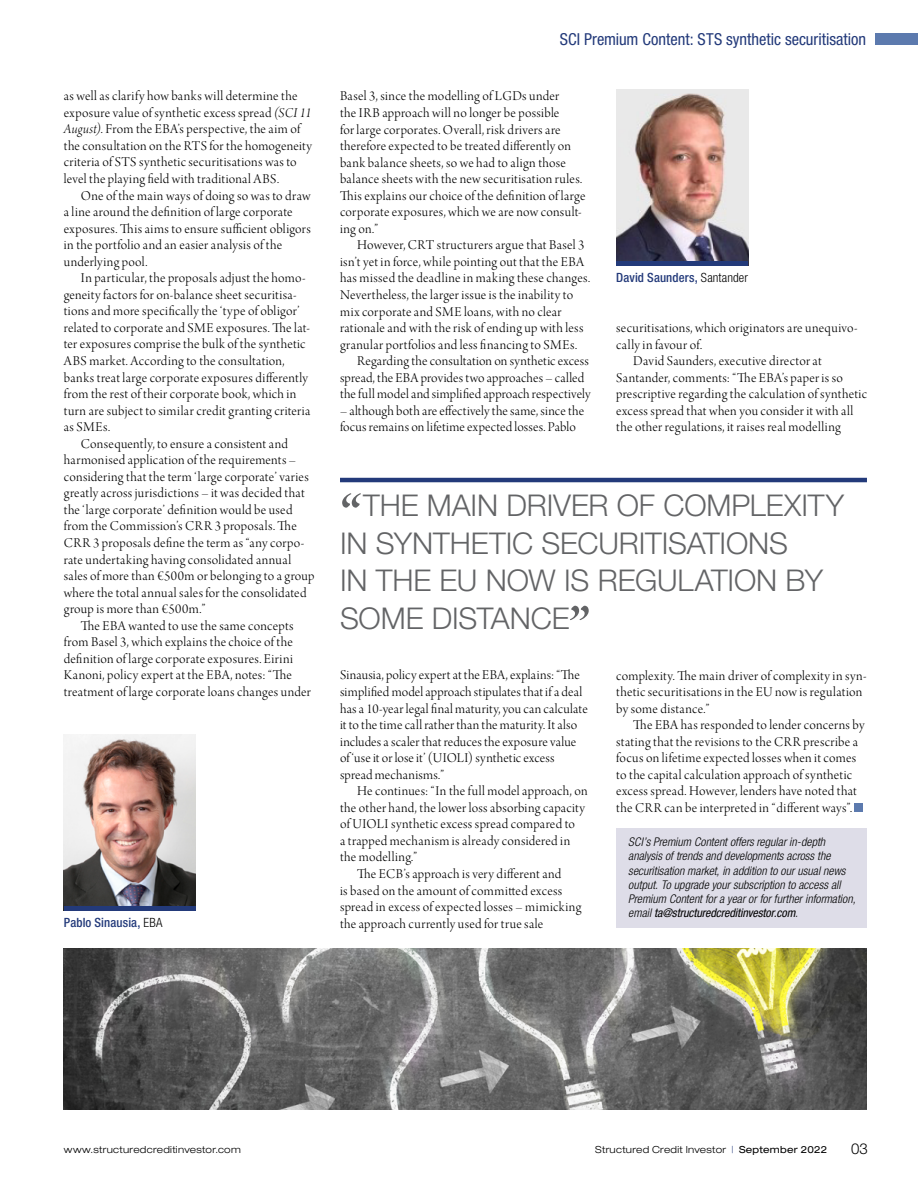
<style>
.page{position:relative;width:918px;height:1188px;background:#fff}
.page>*{position:absolute;margin:0;border:0;box-sizing:border-box;transform-origin:0 0}
.t1{font:300 30px/37.5px "Helvetica Neue LT Pro";letter-spacing:-.005em;color:#636466}
.t2{font:condensed 16.5px "Helvetica Neue LT Pro";color:#233a7a}
.t3{font:300 15px "Helvetica Neue LT Pro";color:#000}
.t4{font:14.25px/16.5px "Arno Pro Light Display";letter-spacing:.02em;color:#000}
.t5{font:500 condensed 12.75px "Helvetica Neue LT Pro";letter-spacing:.01em;color:#233a7a}
.t6{font:italic 300 condensed 12px/14.2px "Helvetica Neue LT Pro";letter-spacing:.005em;color:#000}
.t7{font:300 expanded 9.75px "Helvetica Neue LT Pro";letter-spacing:.03em;color:#000}
.s1{font-family:"Arno Pro Light Italic Display"}
.s2{font-weight:300;color:#000}
.s3{font-family:"Arno Pro Bold Display";font-weight:400;font-size:61.5px}
.s4{font-weight:400}
.s5{color:#233a7a}
</style>
<div class="page">
<div style="left:854px;top:803px;width:9px;height:9px;background:#5c7aae"></div>
<hr style="left:340px;top:478px;width:527px;height:4px;background:#233a7a">
<div style="left:616px;top:828px;width:251px;height:99px;background:#dedde8"></div>
<img style="left:64px;top:734px;width:132px;height:172px">
<div style="left:64px;top:906px;width:132px;height:5px;background:#233a7a"></div>
<img style="left:616px;top:89px;width:132px;height:172px">
<div style="left:616px;top:261px;width:132px;height:5px;background:#233a7a"></div>
<img style="left:64px;top:948px;width:803px;height:161px">
<div style="left:875px;top:33px;width:43px;height:11px;background:#5c7aae"></div>
<p class="t4" style="left:64px;top:89px;width:250px">as well as clarify how banks will determine the exposure value of synthetic excess spread <span class="s1">(SCI 11<br>August)</span>. From the EBA’s perspective, the aim of the consultation on the RTS for the homogeneity criteria of STS synthetic securitisations was to level the playing field with traditional ABS.</p>
<p class="t4" style="left:64px;top:188px;width:249px;text-indent:17px">One of the main ways of doing so was to draw a line around the definition of large corporate exposures. This aims to ensure sufficient obligors in the portfolio and an easier analysis of the underlying pool.</p>
<p class="t4" style="left:81px;top:271px;width:226px">In particular, the proposals adjust the homo-</p>
<p class="t4" style="left:64px;top:287px;width:234px">geneity factors for on-balance sheet securitisa-</p>
<p class="t4" style="left:64px;top:304px;width:237px">tions and more specifically the ‘type of obligor’</p>
<p class="t4" style="left:64px;top:320px;width:248px">related to corporate and SME exposures. The lat-</p>
<p class="t4" style="left:64px;top:337px;width:243px">ter exposures comprise the bulk of the synthetic</p>
<p class="t4" style="left:64px;top:353px;width:222px">ABS market. According to the consultation,</p>
<p class="t4" style="left:64px;top:370px;width:246px">banks treat large corporate exposures differently</p>
<p class="t4" style="left:64px;top:387px;width:234px">from the rest of their corporate book, which in</p>
<p class="t4" style="left:64px;top:403px;width:248px">turn are subject to similar credit granting criteria</p>
<p class="t4" style="left:64px;top:420px;width:48px">as SMEs.</p>
<p class="t4" style="left:81px;top:436px;width:209px">Consequently, to ensure a consistent and</p>
<p class="t4" style="left:64px;top:453px;width:234px">harmonised application of the requirements –</p>
<p class="t4" style="left:64px;top:469px;width:247px">considering that the term ‘large corporate’ varies</p>
<p class="t4" style="left:64px;top:486px;width:242px">greatly across jurisdictions – it was decided that</p>
<p class="t4" style="left:64px;top:502px;width:230px">the ‘large corporate’ definition would be used</p>
<p class="t4" style="left:64px;top:519px;width:235px">from the Commission’s CRR 3 proposals. The</p>
<p class="t4" style="left:64px;top:535px;width:242px">CRR 3 proposals define the term as “any corpo-</p>
<p class="t4" style="left:64px;top:552px;width:229px">rate undertaking having consolidated annual</p>
<p class="t4" style="left:64px;top:569px;width:252px">sales of more than €500m or belonging to a group</p>
<p class="t4" style="left:64px;top:585px;width:244px">where the total annual sales for the consolidated</p>
<p class="t4" style="left:64px;top:602px;width:143px">group is more than €500m.”</p>
<p class="t4" style="left:81px;top:618px;width:214px">The EBA wanted to use the same concepts</p>
<p class="t4" style="left:64px;top:635px;width:231px">from Basel 3, which explains the choice of the</p>
<p class="t4" style="left:64px;top:651px;width:231px">definition of large corporate exposures. Eirini</p>
<p class="t4" style="left:64px;top:668px;width:230px">Kanoni, policy expert at the EBA, notes: “The</p>
<p class="t4" style="left:64px;top:684px;width:249px">treatment of large corporate loans changes under</p>
<p class="t5" style="left:64px;top:915px;width:100px">Pablo Sinausia, <span class="s2">EBA</span></p>
<p class="t2" style="left:560px;top:29px;width:308px">SCI Premium Content: STS synthetic securitisation</p>
<p class="t4" style="left:340px;top:89px;width:247px">Basel 3, since the modelling of LGDs under<br>the IRB approach will no longer be possible<br>for large corporates. Overall, risk drivers are therefore expected to be treated differently on bank balance sheets, so we had to align those balance sheets with the new securitisation rules.<br>This explains our choice of the definition of large corporate exposures, which we are now consult&shy;ing on.”</p>
<p class="t4" style="left:357px;top:238px;width:229px">However, CRT structurers argue that Basel 3</p>
<p class="t4" style="left:340px;top:254px;width:245px">isn’t yet in force, while pointing out that the EBA</p>
<p class="t4" style="left:340px;top:271px;width:252px">has missed the deadline in making these changes.</p>
<p class="t4" style="left:340px;top:287px;width:235px">Nevertheless, the larger issue is the inability to</p>
<p class="t4" style="left:340px;top:304px;width:223px">mix corporate and SME loans, with no clear</p>
<p class="t4" style="left:340px;top:321px;width:245px">rationale and with the risk of ending up with less</p>
<p class="t4" style="left:340px;top:337px;width:239px">granular portfolios and less financing to SMEs.</p>
<p class="t4" style="left:357px;top:354px;width:233px">Regarding the consultation on synthetic excess</p>
<p class="t4" style="left:340px;top:370px;width:246px">spread, the EBA provides two approaches – called</p>
<p class="t4" style="left:340px;top:387px;width:252px">the full model and simplified approach respectively</p>
<p class="t4" style="left:340px;top:403px;width:246px">– although both are effectively the same, since the focus remains on lifetime expected losses. Pablo</p>
<p class="t5" style="left:616px;top:270px;width:133px">David Saunders, <span class="s2">Santander</span></p>
<p class="t4" style="left:616px;top:321px;width:243px">securitisations, which originators are unequivo-</p>
<p class="t4" style="left:616px;top:337px;width:87px">cally in favour of.</p>
<p class="t4" style="left:633px;top:354px;width:190px">David Saunders, executive director at</p>
<p class="t4" style="left:616px;top:370px;width:228px">Santander, comments: “The EBA’s paper is so</p>
<p class="t4" style="left:616px;top:387px;width:252px">prescriptive regarding the calculation of synthetic</p>
<p class="t4" style="left:616px;top:403px;width:239px">excess spread that when you consider it with all</p>
<p class="t4" style="left:616px;top:420px;width:226px">the other regulations, it raises real modelling</p>
<h1 class="t1" style="left:340px;top:486px;width:506px"><span class="s3">“</span>THE MAIN DRIVER OF COMPLEXITY<br>IN SYNTHETIC SECURITISATIONS<br>IN THE EU NOW IS REGULATION BY<br>SOME DISTANCE<span class="s3">”</span></h1>
<p class="t4" style="left:340px;top:668px;width:249px">Sinausia, policy expert at the EBA, explains: “The simplified model approach stipulates that if a deal has a 10-year legal final maturity, you can calculate it to the time call rather than the maturity. It also includes a scaler that reduces the exposure value of ‘use it or lose it’ (UIOLI) synthetic excess spread mechanisms.”</p>
<p class="t4" style="left:357px;top:784px;width:232px">He continues: “In the full model approach, on</p>
<p class="t4" style="left:340px;top:800px;width:247px">the other hand, the lower loss absorbing capacity</p>
<p class="t4" style="left:340px;top:817px;width:237px">of UIOLI synthetic excess spread compared to</p>
<p class="t4" style="left:340px;top:833px;width:232px">a trapped mechanism is already considered in</p>
<p class="t4" style="left:340px;top:850px;width:79px">the modelling.”</p>
<p class="t4" style="left:357px;top:866px;width:206px">The ECB’s approach is very different and</p>
<p class="t4" style="left:340px;top:883px;width:224px">is based on the amount of committed excess</p>
<p class="t4" style="left:340px;top:900px;width:243px">spread in excess of expected losses – mimicking</p>
<p class="t4" style="left:340px;top:916px;width:205px">the approach currently used for true sale</p>
<p class="t4" style="left:616px;top:668px;width:252px">complexity. The main driver of complexity in syn&shy;thetic securitisations in the EU now is regulation by some distance.”</p>
<p class="t4" style="left:616px;top:718px;width:250px;text-indent:17px">The EBA has responded to lender concerns by stating that the revisions to the CRR prescribe a focus on lifetime expected losses when it comes to the capital calculation approach of synthetic excess spread. However, lenders have noted that the CRR can be interpreted in “different ways”.</p>
<p class="t6" style="left:628px;top:835px;width:229px">SCI’s Premium Content offers regular in-depth analysis of trends and developments across the securitisation market, in addition to our usual news output. To upgrade your subscription to access all Premium Content for a year or for further information, email <span class="s4">ta@structuredcreditinvestor.com</span>.</p>
<p class="t7" style="left:64px;top:1144px;width:179px">www.structuredcreditinvestor.com</p>
<p class="t7" style="left:595px;top:1144px;width:234px">Structured Credit Investor <span class="s5">|</span> <span class="s4">September 2022</span></p>
<p class="t3" style="left:851px;top:1139px;width:18px">03</p>
</div>
